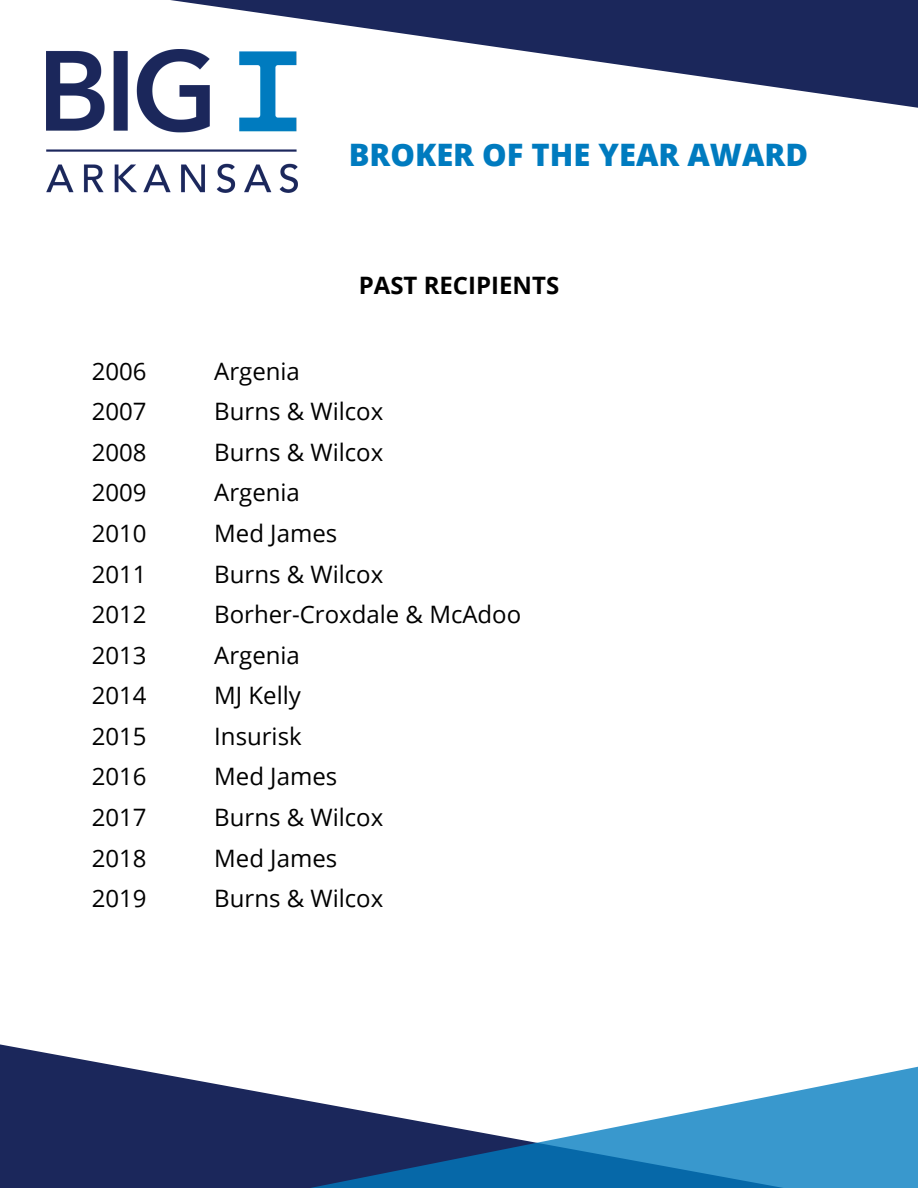
<style>
.page{position:relative;width:918px;height:1188px;background:#fff}
.page>*{position:absolute;margin:0;border:0;box-sizing:border-box;transform-origin:0 0}
.t1{font:800 30.9px "Open Sans";color:#007bbf}
.t2{font:24px "Open Sans";color:#000}
.t3{font:700 24px "Open Sans";color:#000}
</style>
<div class="page">
<img style="left:46px;top:51px;width:251px;height:141px">
<svg style="left:120px;top:0;width:798px;height:121px"></svg>
<svg style="left:0;top:1044px;width:120px;height:144px;background:#2c3767"></svg>
<svg style="left:120px;top:1066px;width:798px;height:122px"></svg>
<p class="t2" style="left:92px;top:354px;width:56px">2006</p>
<p class="t2" style="left:92px;top:395px;width:56px">2007</p>
<p class="t2" style="left:92px;top:435px;width:56px">2008</p>
<p class="t2" style="left:92px;top:476px;width:56px">2009</p>
<p class="t2" style="left:92px;top:516px;width:56px">2010</p>
<p class="t2" style="left:92px;top:557px;width:56px">2011</p>
<p class="t2" style="left:92px;top:597px;width:56px">2012</p>
<p class="t2" style="left:92px;top:638px;width:56px">2013</p>
<p class="t2" style="left:92px;top:679px;width:56px">2014</p>
<p class="t2" style="left:92px;top:719px;width:56px">2015</p>
<p class="t2" style="left:92px;top:760px;width:56px">2016</p>
<p class="t2" style="left:92px;top:800px;width:56px">2017</p>
<p class="t2" style="left:92px;top:841px;width:56px">2018</p>
<p class="t2" style="left:92px;top:882px;width:56px">2019</p>
<p class="t1" style="left:349px;top:133px;width:461px">BROKER OF THE YEAR AWARD</p>
<p class="t3" style="left:359px;top:268px;width:202px">PAST RECIPIENTS</p>
<p class="t2" style="left:214px;top:354px;width:87px">Argenia</p>
<p class="t2" style="left:214px;top:395px;width:171px">Burns &amp; Wilcox</p>
<p class="t2" style="left:214px;top:435px;width:171px">Burns &amp; Wilcox</p>
<p class="t2" style="left:214px;top:476px;width:87px">Argenia</p>
<p class="t2" style="left:214px;top:516px;width:125px">Med James</p>
<p class="t2" style="left:214px;top:557px;width:171px">Burns &amp; Wilcox</p>
<p class="t2" style="left:214px;top:597px;width:309px">Borher-Croxdale &amp; McAdoo</p>
<p class="t2" style="left:214px;top:638px;width:87px">Argenia</p>
<p class="t2" style="left:214px;top:679px;width:88px">MJ Kelly</p>
<p class="t2" style="left:214px;top:719px;width:89px">Insurisk</p>
<p class="t2" style="left:214px;top:760px;width:125px">Med James</p>
<p class="t2" style="left:214px;top:800px;width:171px">Burns &amp; Wilcox</p>
<p class="t2" style="left:214px;top:841px;width:125px">Med James</p>
<p class="t2" style="left:214px;top:882px;width:171px">Burns &amp; Wilcox</p>
</div>
